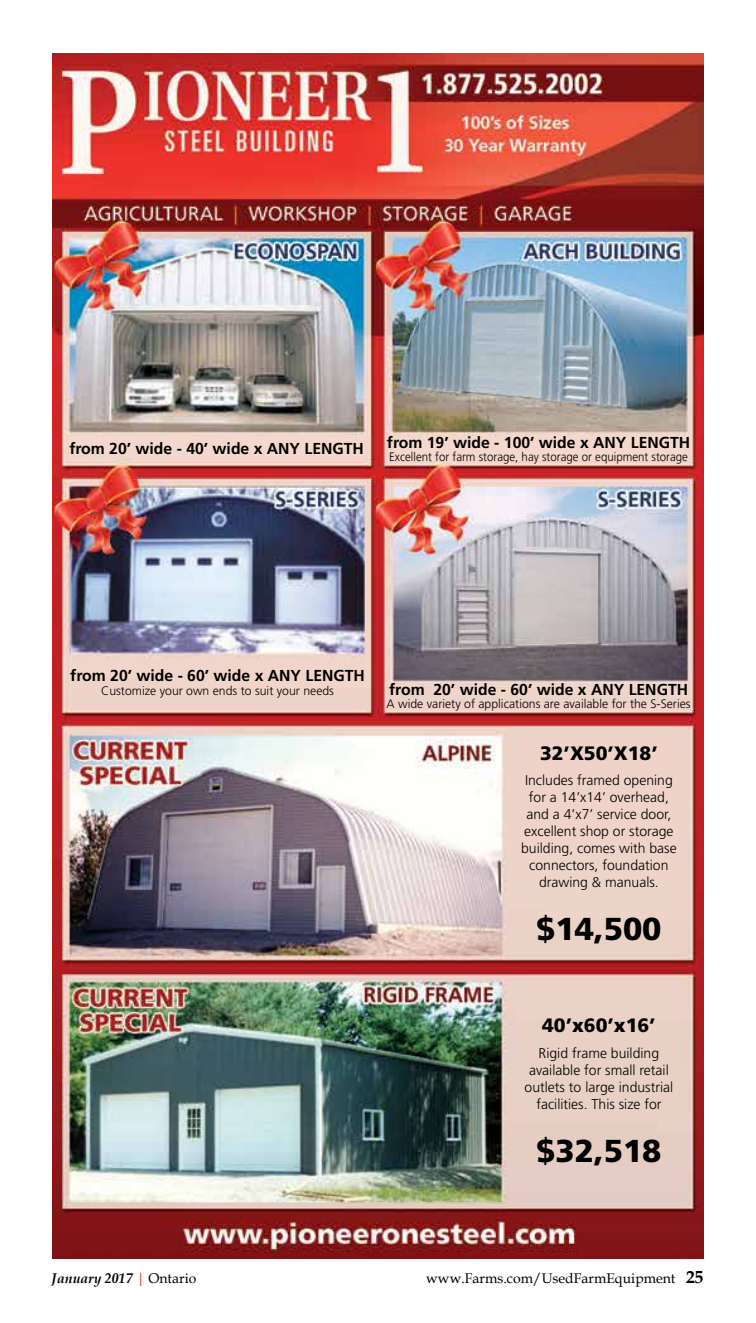
<style>
.page{position:relative;width:756px;height:1323px;background:#fff}
.page>*{position:absolute;margin:0;border:0;box-sizing:border-box;transform-origin:0 0}
.t1{font:900 31.68px "Frutiger LT Std";color:#000}
.t2{font:900 19.43px "Frutiger LT Std";color:#000}
.t3{font:700 15.92px "Frutiger LT Std";color:#000}
.t4{font:300 14.17px/17px "Frutiger LT Std";color:#000;text-align:center}
.t5{font:14px "Book Antiqua";color:#000}
.t6{font:italic 700 14px "Book Antiqua";color:#000}
.t7{font:300 12.25px "Frutiger LT Std";color:#000}
.t8{font:300 12.25px "Frutiger LT Std";color:#000;scale:.93 1}
.s1{font-weight:400;font-style:normal;color:#ed1d24}
.s2{font-weight:400;font-style:normal}
.s3{font-weight:700;font-size:17.5px}
</style>
<div class="page">
<img style="left:52px;top:53px;width:652px;height:1205px">
<p class="t3" style="left:69px;top:439px;width:296px">from 20’ wide - 40’ wide x ANY LENGTH</p>
<p class="t3" style="left:387px;top:433px;width:305px">from 19’ wide - 100’ wide x ANY LENGTH</p>
<p class="t8" style="left:389px;top:450px;width:323px">Excellent for farm storage, hay storage or equipment storage</p>
<p class="t3" style="left:70px;top:666px;width:296px">from 20’ wide - 60’ wide x ANY LENGTH</p>
<p class="t7" style="left:101px;top:684px;width:234px">Customize your own ends to suit your needs</p>
<p class="t3" style="left:389px;top:680px;width:301px">from 20’ wide - 60’ wide x ANY LENGTH</p>
<p class="t7" style="left:387px;top:697px;width:306px">A wide variety of applications are available for the S-Series</p>
<h2 class="t2" style="left:540px;top:741px;width:119px">32’X50’X18’</h2>
<p class="t4" style="left:521px;top:772px;width:157px">Includes framed opening for a 14’x14’ overhead, and a 4’x7’ service door, excellent shop or storage building, comes with base connectors, foundation drawing &amp; manuals.</p>
<h1 class="t1" style="left:536px;top:909px;width:127px">$14,500</h1>
<h2 class="t2" style="left:542px;top:1014px;width:115px">40’x60’x16’</h2>
<p class="t4" style="left:525px;top:1045px;width:150px">Rigid frame building available for small retail outlets to large industrial facilities. This size for</p>
<h1 class="t1" style="left:536px;top:1131px;width:127px">$32,518</h1>
<p class="t6" style="left:52px;top:1268px;width:146px">January 2017 <span class="s1">|</span> <span class="s2">Ontario</span></p>
<p class="t5" style="left:426px;top:1269px;width:279px">www.Farms.com/UsedFarmEquipment <span class="s3">25</span></p>
</div>
